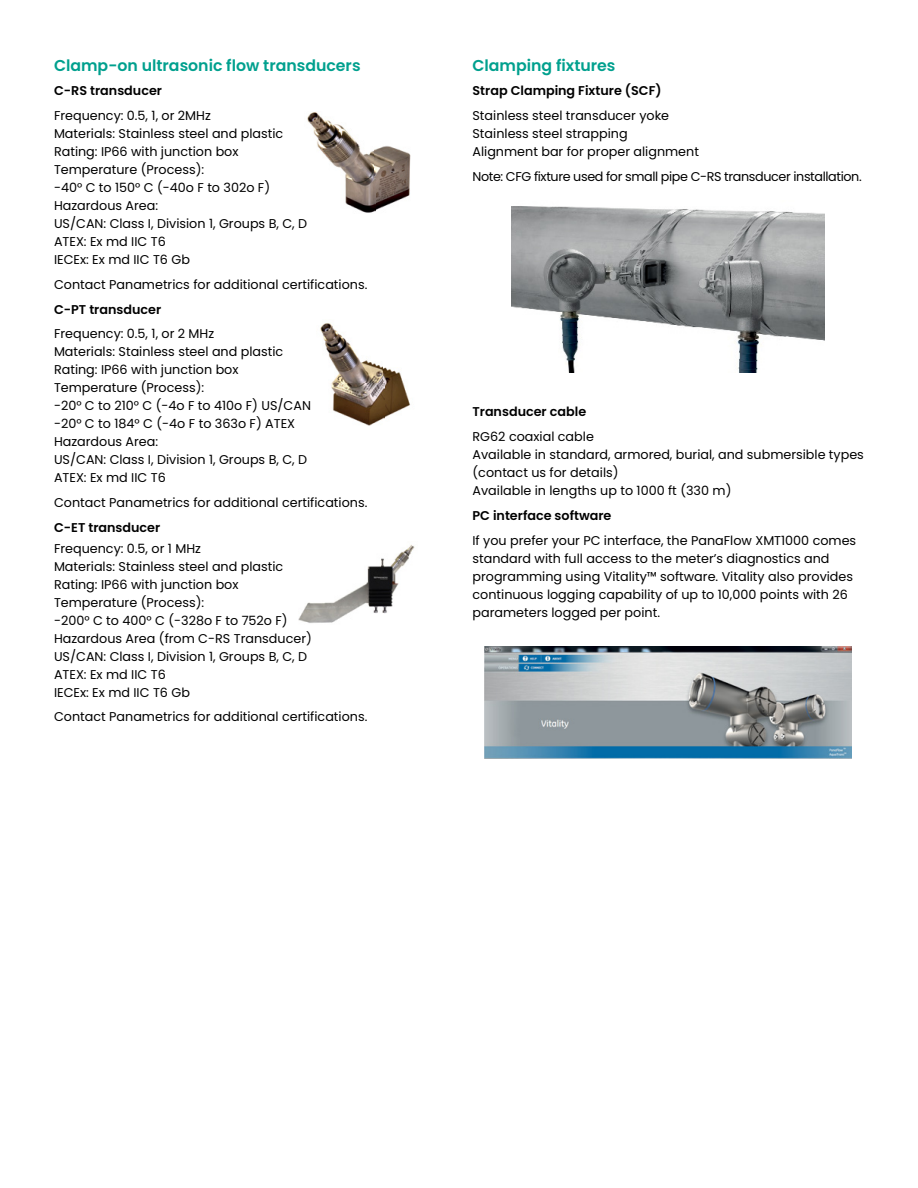
<style>
.page{position:relative;width:918px;height:1188px;background:#fff}
.page>*{position:absolute;margin:0;border:0;box-sizing:border-box;transform-origin:0 0}
.t1{font:600 15.75px "Poppins";color:#00a08e}
.t2{font:12.75px/18px "Poppins";color:#000}
.t3{font:600 12.75px "Poppins";color:#000}
.t4{font:12.75px "Poppins";letter-spacing:-.03em;color:#000}
</style>
<div class="page">
<img style="left:512px;top:206px;width:313px;height:167px">
<img style="left:485px;top:646px;width:367px;height:113px">
<img style="left:307px;top:112px;width:104px;height:101px">
<img style="left:299px;top:545px;width:116px;height:78px">
<img style="left:320px;top:323px;width:91px;height:103px">
<p class="t1" style="left:54px;top:56px;width:308px">Clamp-on ultrasonic flow transducers</p>
<p class="t3" style="left:54px;top:83px;width:110px">C-RS transducer</p>
<p class="t2" style="left:54px;top:107px;width:255px">Frequency: 0.5, 1, or 2MHz<br>Materials: Stainless steel and plastic<br>Rating: IP66 with junction box<br>Temperature (Process):<br>-40° C to 150° C (-40o F to 302o F)<br>Hazardous Area:<br>US/CAN: Class I, Division 1, Groups B, C, D<br>ATEX: Ex md IIC T6<br>IECEx: Ex md IIC T6 Gb</p>
<p class="t2" style="left:54px;top:275px;width:315px">Contact Panametrics for additional certifications.</p>
<p class="t3" style="left:54px;top:302px;width:109px">C-PT transducer</p>
<p class="t2" style="left:54px;top:325px;width:259px">Frequency: 0.5, 1, or 2 MHz<br>Materials: Stainless steel and plastic<br>Rating: IP66 with junction box<br>Temperature (Process):<br>-20° C to 210° C (-4o F to 410o F) US/CAN -20° C to 184° C (-4o F to 363o F) ATEX<br>Hazardous Area:<br>US/CAN: Class I, Division 1, Groups B, C, D<br>ATEX: Ex md IIC T6</p>
<p class="t2" style="left:54px;top:494px;width:315px">Contact Panametrics for additional certifications.</p>
<p class="t3" style="left:54px;top:520px;width:108px">C-ET transducer</p>
<p class="t2" style="left:54px;top:539px;width:259px">Frequency: 0.5, or 1 MHz<br>Materials: Stainless steel and plastic<br>Rating: IP66 with junction box<br>Temperature (Process):<br>-200° C to 400° C (-328o F to 752o F)<br>Hazardous Area (from C-RS Transducer)<br>US/CAN: Class I, Division 1, Groups B, C, D<br>ATEX: Ex md IIC T6<br>IECEx: Ex md IIC T6 Gb</p>
<p class="t2" style="left:54px;top:708px;width:315px">Contact Panametrics for additional certifications.</p>
<p class="t1" style="left:472px;top:56px;width:145px">Clamping fixtures</p>
<p class="t3" style="left:472px;top:83px;width:191px">Strap Clamping Fixture (SCF)</p>
<p class="t2" style="left:472px;top:107px;width:228px">Stainless steel transducer yoke<br>Stainless steel strapping<br>Alignment bar for proper alignment</p>
<p class="t4" style="left:472px;top:169px;width:391px">Note: CFG fixture used for small pipe C-RS transducer installation.</p>
<p class="t3" style="left:472px;top:404px;width:115px">Transducer cable</p>
<p class="t2" style="left:472px;top:428px;width:393px">RG62 coaxial cable<br>Available in standard, armored, burial, and submersible types (contact us for details)<br>Available in lengths up to 1000 ft (330 m)</p>
<p class="t3" style="left:472px;top:508px;width:140px">PC interface software</p>
<p class="t2" style="left:472px;top:531px;width:385px">If you prefer your PC interface, the PanaFlow XMT1000 comes standard with full access to the meter’s diagnostics and programming using Vitality™ software. Vitality also provides continuous logging capability of up to 10,000 points with 26 parameters logged per point.</p>
</div>
